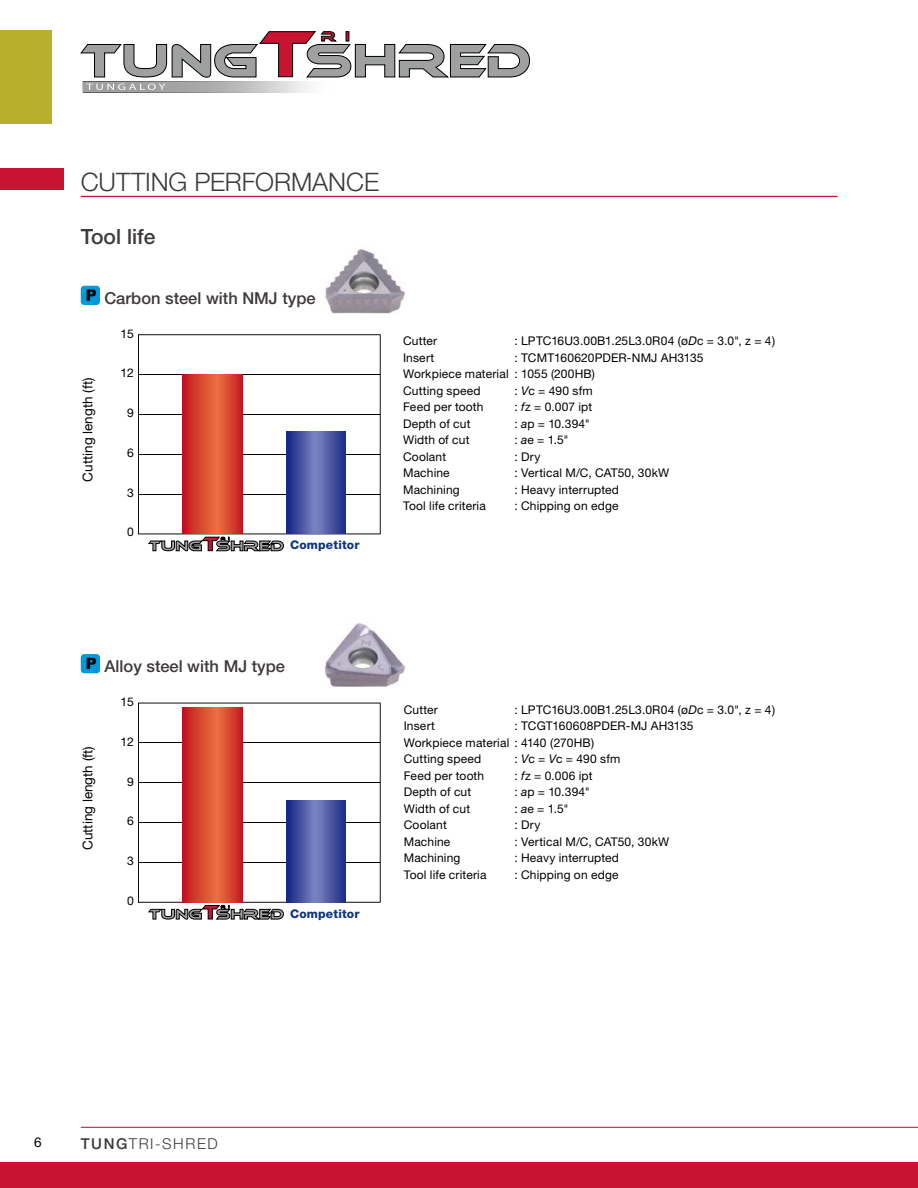
<style>
.page{position:relative;width:918px;height:1188px;background:#fff}
.page>*{position:absolute;margin:0;border:0;box-sizing:border-box;transform-origin:0 0}
.t1{font:300 25.5px "Helvetica Neue LTW1 G";letter-spacing:-.005em;color:#3e3a39}
.t2{font:500 21px "Helvetica Neue LTW1 G";color:#3e3a39}
.t3{font:500 16.5px "Helvetica Neue LTW1 G";color:#3e3a39}
.t4{font:300 15px "Helvetica Neue LTW1 G";letter-spacing:.105em;color:#3e3a39}
.t5{font:13.5px "Helvetica Neue LTW1 G";color:#000}
.t6{font:12px/16.5px "Helvetica Neue LTW1 G";letter-spacing:.015em;color:#000}
.t7{font:12px/16.5px "Helvetica Neue";letter-spacing:.015em;color:#000}
.t8{font:800 12px "Helvetica Neue";letter-spacing:.015em;color:#0e357f}
.s1{font-style:italic}
.s2{font-family:"Helvetica Neue"}
.s3{font-weight:500}
</style>
<div class="page">
<div style="left:0;top:31px;width:51px;height:93px;background:#b6b02c"></div>
<div style="left:0;top:1162px;width:918px;height:26px;background:#c81432"></div>
<hr style="left:81px;top:1127px;width:837px;height:1px;background:#c81432">
<img style="left:83px;top:81px;width:225px;height:12px">
<img style="left:83px;top:82px;width:225px;height:10px">
<svg style="left:86px;top:84px;width:79px;height:6px"></svg>
<svg style="left:81px;top:31px;width:449px;height:47px"></svg>
<div style="left:0;top:169px;width:64px;height:21px;background:#c81432"></div>
<hr style="left:81px;top:196px;width:757px;height:1px;background:#c81432">
<svg style="left:138px;top:334px;width:243px;height:200px"></svg>
<hr style="left:139px;top:454px;width:241px;height:1px;background:#000">
<hr style="left:139px;top:494px;width:241px;height:1px;background:#000">
<hr style="left:139px;top:414px;width:241px;height:1px;background:#000">
<hr style="left:139px;top:374px;width:241px;height:1px;background:#000">
<svg style="left:183px;top:375px;width:59px;height:159px;background:#d8442f"></svg>
<svg style="left:286px;top:431px;width:59px;height:103px;background:#4956a3"></svg>
<div style="left:81px;top:286px;width:19px;height:19px;background:#0099d9;border-radius:3px"></div>
<svg style="left:87px;top:289px;width:9px;height:12px"></svg>
<svg style="left:149px;top:537px;width:135px;height:14px"></svg>
<svg style="left:138px;top:703px;width:243px;height:200px"></svg>
<hr style="left:139px;top:822px;width:241px;height:1px;background:#000">
<hr style="left:139px;top:862px;width:241px;height:1px;background:#000">
<hr style="left:139px;top:783px;width:241px;height:1px;background:#000">
<hr style="left:139px;top:743px;width:241px;height:1px;background:#000">
<svg style="left:183px;top:708px;width:59px;height:194px;background:#d8442f"></svg>
<svg style="left:286px;top:801px;width:59px;height:101px;background:#4956a3"></svg>
<div style="left:81px;top:654px;width:19px;height:19px;background:#0099d9;border-radius:3px"></div>
<svg style="left:87px;top:658px;width:9px;height:11px"></svg>
<svg style="left:149px;top:905px;width:135px;height:14px"></svg>
<img style="left:325px;top:247px;width:81px;height:67px">
<img style="left:325px;top:623px;width:81px;height:64px">
<h1 class="t1" style="left:81px;top:173px;width:300px">CUTTING PERFORMANCE</h1>
<h2 class="t2" style="left:81px;top:229px;width:76px">Tool life</h2>
<p class="t5" style="left:83px;top:482px;width:106px;rotate:-90deg">Cutting length (ft)</p>
<h3 class="t3" style="left:105px;top:292px;width:213px">Carbon steel with NMJ type</h3>
<p class="t7" style="left:120px;top:326px;width:15px">15</p>
<p class="t7" style="left:120px;top:366px;width:15px">12</p>
<p class="t7" style="left:127px;top:406px;width:8px">9</p>
<p class="t7" style="left:127px;top:446px;width:8px">6</p>
<p class="t7" style="left:127px;top:485px;width:8px">3</p>
<p class="t7" style="left:127px;top:525px;width:8px">0</p>
<p class="t8" style="left:290px;top:541px;width:71px">Competitor</p>
<p class="t6" style="left:403px;top:334px;width:107px">Cutter<br>Insert<br>Workpiece material<br>Cutting speed<br>Feed per tooth<br>Depth of cut<br>Width of cut<br>Coolant<br>Machine<br>Machining<br>Tool life criteria</p>
<p class="t7" style="left:514px;top:334px;width:262px">: LPTC16U3.00B1.25L3.0R04 (ø<span class="s1">D</span>c = 3.0", z = 4) : TCMT160620PDER-NMJ AH3135</p>
<p class="t6" style="left:514px;top:367px;width:82px"><span class="s2">: 1055</span> (200HB)</p>
<p class="t7" style="left:514px;top:383px;width:80px">: <span class="s1">V</span>c = 490 sfm</p>
<p class="t6" style="left:514px;top:400px;width:79px"><span class="s2">:</span> <span class="s1">f</span>z = 0.007 ipt</p>
<p class="t7" style="left:514px;top:416px;width:77px">: <span class="s1">a</span>p = 10.394" : <span class="s1">a</span>e = 1.5"</p>
<p class="t6" style="left:514px;top:450px;width:156px">: Dry<br><span class="s2">:</span> Vertical M/C, CAT50, 30kW : Heavy interrupted<br>: Chipping on edge</p>
<p class="t5" style="left:83px;top:850px;width:106px;rotate:-90deg">Cutting length (ft)</p>
<h3 class="t3" style="left:105px;top:661px;width:182px">Alloy steel with MJ type</h3>
<p class="t7" style="left:120px;top:695px;width:15px">15</p>
<p class="t7" style="left:120px;top:734px;width:15px">12</p>
<p class="t7" style="left:127px;top:774px;width:8px">9</p>
<p class="t7" style="left:127px;top:814px;width:8px">6</p>
<p class="t7" style="left:127px;top:854px;width:8px">3</p>
<p class="t7" style="left:127px;top:893px;width:8px">0</p>
<p class="t8" style="left:290px;top:909px;width:71px">Competitor</p>
<p class="t6" style="left:404px;top:703px;width:192px">Cutter<br>Insert<br>Workpiece material <span class="s2">: 4140 (270HB)<br></span>Cutting speed<br>Feed per tooth<br>Depth of cut<br>Width of cut<br>Coolant<br>Machine<br>Machining<br>Tool life criteria</p>
<p class="t7" style="left:514px;top:702px;width:262px">: LPTC16U3.00B1.25L3.0R04 (ø<span class="s1">D</span>c = 3.0", z = 4) : TCGT160608PDER-MJ AH3135</p>
<p class="t7" style="left:514px;top:752px;width:107px">: <span class="s1">V</span>c = <span class="s1">V</span>c = 490 sfm</p>
<p class="t6" style="left:514px;top:769px;width:80px"><span class="s2">:</span> <span class="s1">f</span>z = 0.006 ipt</p>
<p class="t7" style="left:514px;top:785px;width:77px">: <span class="s1">a</span>p = 10.394" : <span class="s1">a</span>e = 1.5"</p>
<p class="t6" style="left:514px;top:818px;width:156px">: Dry<br><span class="s2">:</span> Vertical M/C, CAT50, 30kW : Heavy interrupted<br>: Chipping on edge</p>
<p class="t5" style="left:34px;top:1138px;width:9px">6</p>
<p class="t4" style="left:81px;top:1138px;width:138px"><span class="s3">TUNG</span>TRI-SHRED</p>
</div>
